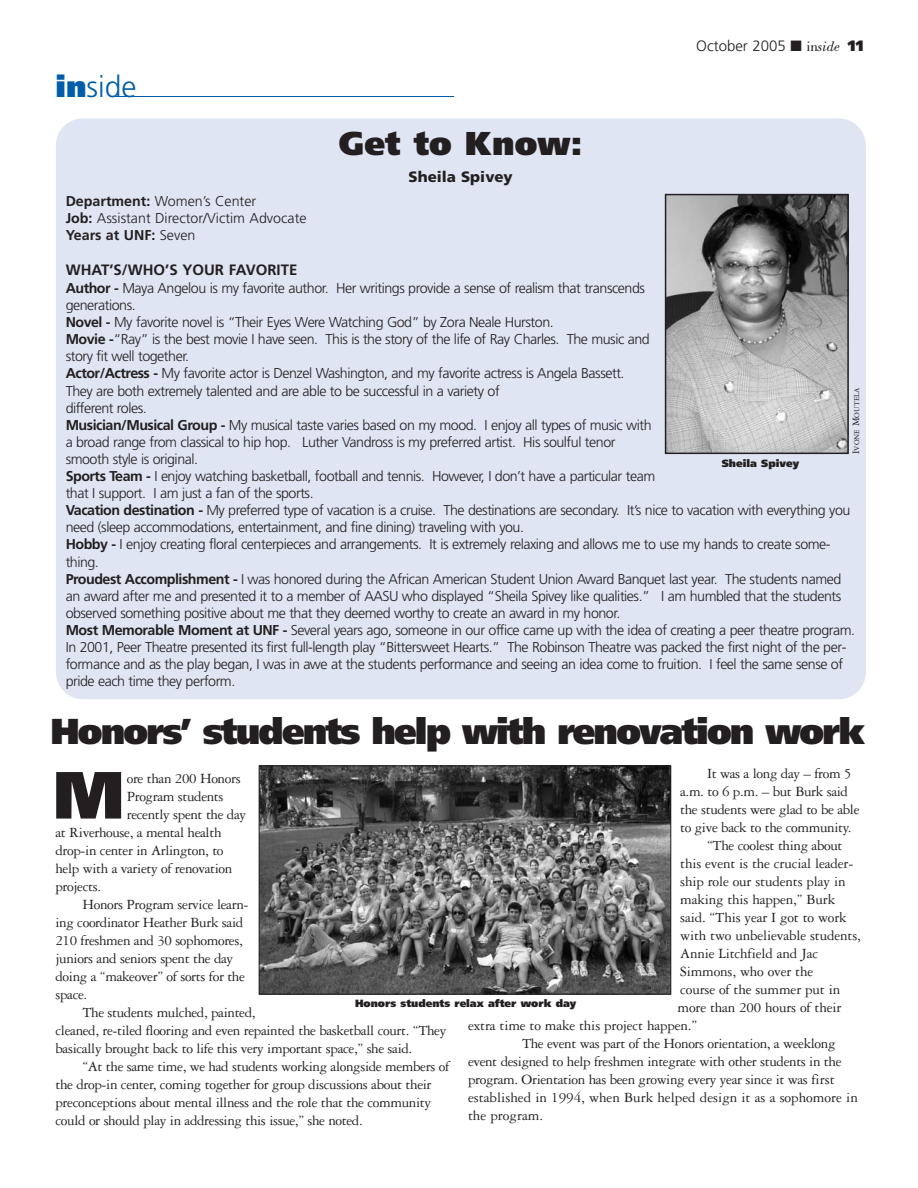
<style>
.page{position:relative;width:918px;height:1188px;background:#fff}
.page>*{position:absolute;margin:0;border:0;box-sizing:border-box;transform-origin:0 0}
.t1{font:900 66.6px "Frutiger";color:#231f20}
.t2{font:900 36px "Frutiger";letter-spacing:-.05em;color:#231f20}
.t3{font:900 33px "Frutiger";color:#231f20}
.t4{font:300 30px "Frutiger";color:#015dab}
.t5{font:15px "Garamond Three";letter-spacing:-.025em;color:#231f20}
.t6{font:15px "Garamond Three";color:#231f20}
.t7{font:700 15px "Frutiger";color:#231f20}
.t8{font:300 15px "Frutiger";color:#231f20}
.t9{font:900 15px "Frutiger";color:#231f20}
.t10{font:300 14.25px/17.1px "Frutiger";letter-spacing:-.035em;color:#231f20}
.t11{font:300 14.25px/17.1px "Frutiger";color:#231f20}
.t12{font:900 10.5px "Frutiger";color:#231f20}
.t13{font:7.8px "Garamond Three";color:#231f20}
.s1{font-weight:900}
.s2{font-family:"Bodoni BT";font-weight:400}
.s3{font-family:"Bodoni BT";font-weight:400;font-style:italic}
.s4{font-weight:700}
.s5{font-size:10.5px}
</style>
<div class="page">
<hr style="left:111px;top:96px;width:343px;height:1px;background:#015dab">
<div style="left:56px;top:118px;width:810px;height:581px;background:#e0e5f3;border-radius:27px"></div>
<img style="left:668px;top:197px;width:178px;height:254px">
<div style="left:665px;top:194px;width:184px;height:260px;border:2px solid #231f20"></div>
<img style="left:261px;top:768px;width:408px;height:224px">
<div style="left:259px;top:766px;width:412px;height:228px;border:1px solid #231f20"></div>
<h3 class="t4" style="left:56px;top:74px;width:83px"><span class="s1">in</span>side</h3>
<h3 class="t3" style="left:339px;top:130px;width:245px">Get to Know:</h3>
<p class="t9" style="left:409px;top:171px;width:106px">Sheila Spivey</p>
<p class="t8" style="left:696px;top:40px;width:169px">October 2005 ■ <span class="s2">in</span><span class="s3">side</span> <span class="s1">11</span></p>
<p class="t11" style="left:66px;top:193px;width:242px"><span class="s4">Department:</span> Women’s Center<br><span class="s4">Job:</span> Assistant Director/Victim Advocate<br><span class="s4">Years at UNF:</span> Seven</p>
<p class="t7" style="left:66px;top:264px;width:233px">WHAT’S/WHO’S YOUR FAVORITE</p>
<p class="t10" style="left:66px;top:281px;width:791px"><span class="s4">Author -</span> Maya Angelou is my favorite author. Her writings provide a sense of realism that transcends<br>generations.<br><span class="s4">Novel -</span> My favorite novel is “Their Eyes Were Watching God” by Zora Neale Hurston.<br><span class="s4">Movie -</span>“Ray” is the best movie I have seen. This is the story of the life of Ray Charles. The music and<br>story fit well together.<br><span class="s4">Actor/Actress -</span> My favorite actor is Denzel Washington, and my favorite actress is Angela Bassett.<br>They are both extremely talented and are able to be successful in a variety of<br>different roles.<br><span class="s4">Musician/Musical Group -</span> My musical taste varies based on my mood. I enjoy all types of music with<br>a broad range from classical to hip hop. Luther Vandross is my preferred artist. His soulful tenor<br>smooth style is original.<br><span class="s4">Sports Team -</span> I enjoy watching basketball, football and tennis. However, I don’t have a particular team<br>that I support. I am just a fan of the sports.<br><span class="s4">Vacation destination -</span> My preferred type of vacation is a cruise. The destinations are secondary. It’s nice to vacation with everything you need (sleep accommodations, entertainment, and fine dining) traveling with you.<br><span class="s4">Hobby -</span> I enjoy creating floral centerpieces and arrangements. It is extremely relaxing and allows me to use my hands to create some&shy;thing.<br><span class="s4">Proudest Accomplishment -</span> I was honored during the African American Student Union Award Banquet last year. The students named an award after me and presented it to a member of AASU who displayed “Sheila Spivey like qualities.” I am humbled that the students observed something positive about me that they deemed worthy to create an award in my honor.<br><span class="s4">Most Memorable Moment at UNF -</span> Several years ago, someone in our office came up with the idea of creating a peer theatre program.<br>In 2001, Peer Theatre presented its first full-length play “Bittersweet Hearts.” The Robinson Theatre was packed the first night of the per&shy;formance and as the play began, I was in awe at the students performance and seeing an idea come to fruition. I feel the same sense of pride each time they perform.</p>
<p class="t13" style="left:854px;top:454px;width:68px;rotate:-90deg"><span class="s5">I</span>VONE <span class="s5">M</span>OUTELA</p>
<p class="t12" style="left:722px;top:459px;width:79px">Sheila Spivey</p>
<h2 class="t2" style="left:50px;top:717px;width:816px">Honors’ students help with renovation work</h2>
<p class="t5" style="left:707px;top:769px;width:146px">It was a long day – from 5</p>
<p class="t5" style="left:680px;top:787px;width:169px">a.m. to 6 p.m. – but Burk said</p>
<p class="t5" style="left:680px;top:805px;width:181px">the students were glad to be able</p>
<p class="t5" style="left:680px;top:823px;width:173px">to give back to the community.</p>
<p class="t5" style="left:707px;top:841px;width:137px">“The coolest thing about</p>
<p class="t5" style="left:680px;top:859px;width:175px">this event is the crucial leader-</p>
<p class="t5" style="left:680px;top:877px;width:167px">ship role our students play in</p>
<p class="t5" style="left:680px;top:895px;width:157px">making this happen,” Burk</p>
<p class="t5" style="left:680px;top:913px;width:168px">said. “This year I got to work</p>
<p class="t5" style="left:680px;top:931px;width:182px">with two unbelievable students,</p>
<p class="t5" style="left:680px;top:949px;width:140px">Annie Litchfield and Jac</p>
<p class="t5" style="left:680px;top:967px;width:135px">Simmons, who over the</p>
<p class="t5" style="left:680px;top:985px;width:162px">course of the summer put in</p>
<p class="t5" style="left:677px;top:1003px;width:166px">more than 200 hours of their</p>
<p class="t5" style="left:468px;top:1021px;width:231px">extra time to make this project happen.”</p>
<p class="t5" style="left:522px;top:1039px;width:315px">The event was part of the Honors orientation, a weeklong</p>
<p class="t5" style="left:468px;top:1057px;width:375px">event designed to help freshmen integrate with other students in the</p>
<p class="t5" style="left:468px;top:1075px;width:368px">program. Orientation has been growing every year since it was first</p>
<p class="t6" style="left:468px;top:1093px;width:391px">established in 1994, when Burk helped design it as a sophomore in</p>
<p class="t6" style="left:468px;top:1111px;width:77px">the program.</p>
<h1 class="t1" style="left:53px;top:769px;width:73px">M</h1>
<p class="t5" style="left:127px;top:773px;width:115px">ore than 200 Honors</p>
<p class="t5" style="left:127px;top:791px;width:98px">Program students</p>
<p class="t5" style="left:127px;top:809px;width:121px">recently spent the day</p>
<p class="t5" style="left:56px;top:827px;width:168px">at Riverhouse, a mental health</p>
<p class="t5" style="left:56px;top:845px;width:170px">drop-in center in Arlington, to</p>
<p class="t5" style="left:56px;top:863px;width:178px">help with a variety of renovation</p>
<p class="t5" style="left:56px;top:881px;width:47px">projects.</p>
<p class="t5" style="left:83px;top:899px;width:168px">Honors Program service learn-</p>
<p class="t5" style="left:56px;top:917px;width:189px">ing coordinator Heather Burk said</p>
<p class="t5" style="left:56px;top:935px;width:189px">210 freshmen and 30 sophomores,</p>
<p class="t5" style="left:56px;top:953px;width:179px">juniors and seniors spent the day</p>
<p class="t5" style="left:56px;top:971px;width:191px">doing a “makeover” of sorts for the</p>
<p class="t5" style="left:56px;top:989px;width:33px">space.</p>
<p class="t5" style="left:83px;top:1007px;width:175px">The students mulched, painted,</p>
<p class="t5" style="left:56px;top:1025px;width:392px">cleaned, re-tiled flooring and even repainted the basketball court. “They</p>
<p class="t5" style="left:56px;top:1043px;width:358px">basically brought back to life this very important space,” she said.</p>
<p class="t5" style="left:83px;top:1061px;width:368px">“At the same time, we had students working alongside members of</p>
<p class="t5" style="left:56px;top:1079px;width:378px">the drop-in center, coming together for group discussions about their</p>
<p class="t5" style="left:56px;top:1097px;width:377px">preconceptions about mental illness and the role that the community</p>
<p class="t5" style="left:56px;top:1115px;width:309px">could or should play in addressing this issue,” she noted.</p>
<p class="t12" style="left:355px;top:999px;width:223px">Honors students relax after work day</p>
</div>
